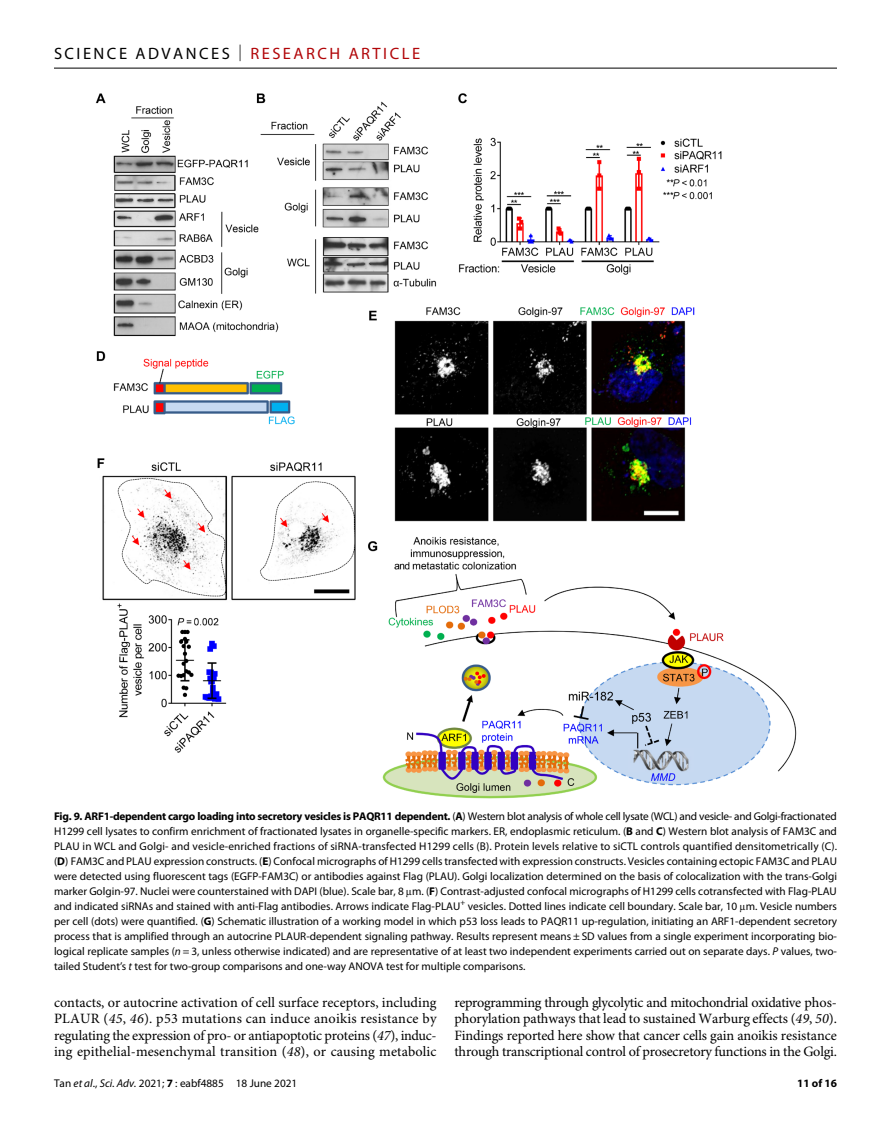
<style>
.page{position:relative;width:891px;height:1134px;background:#fff}
.page>*{position:absolute;margin:0;border:0;box-sizing:border-box;transform-origin:0 0}
.t1{font:16.5px "Myriad Pro";letter-spacing:.15em;color:#000}
.t2{font:14.25px/16.5px "Minion Pro";letter-spacing:-.005em;color:#000;text-align:justify}
.t3{font:11.25px/15px "Myriad Pro";color:#000;text-align:justify}
.t4{font:700 11.25px "Myriad Pro";color:#000}
.s1{font-weight:300}
.s2{color:#b10508}
.s3{font-weight:700}
.s4{font-style:italic}
</style>
<div class="page">
<hr style="left:54px;top:68px;width:783px;height:1px;background:#000">
<img style="left:95px;top:93px;width:701px;height:705px">
<h1 class="t1" style="left:54px;top:40px;width:368px">SCIENCE ADVANCES <span class="s1">|</span> <span class="s2">RESEARCH ARTICLE</span></h1>
<p class="t3" style="left:54px;top:809px;width:785px"><span class="s3">Fig. 9. ARF1-dependent cargo loading into secretory vesicles is PAQR11 dependent.</span> (<span class="s3">A</span>) Western blot analysis of whole cell lysate (WCL) and vesicle- and Golgi-fractionated H1299 cell lysates to confirm enrichment of fractionated lysates in organelle-specific markers. ER, endoplasmic reticulum. (<span class="s3">B</span> and <span class="s3">C</span>) Western blot analysis of FAM3C and PLAU in WCL and Golgi- and vesicle-enriched fractions of siRNA-transfected H1299 cells (B). Protein levels relative to siCTL controls quantified densitometrically (C). (<span class="s3">D</span>) FAM3C and PLAU expression constructs. (<span class="s3">E</span>) Confocal micrographs of H1299 cells transfected with expression constructs. Vesicles containing ectopic FAM3C and PLAU were detected using fluorescent tags (EGFP-FAM3C) or antibodies against Flag (PLAU). Golgi localization determined on the basis of colocalization with the trans-Golgi marker Golgin-97. Nuclei were counterstained with DAPI (blue). Scale bar, 8 m. (<span class="s3">F</span>) Contrast-adjusted confocal micrographs of H1299 cells cotransfected with Flag-PLAU and indicated siRNAs and stained with anti-Flag antibodies. Arrows indicate Flag-PLAU<sup>+</sup> vesicles. Dotted lines indicate cell boundary. Scale bar, 10 m. Vesicle numbers per cell (dots) were quantified. (<span class="s3">G</span>) Schematic illustration of a working model in which p53 loss leads to PAQR11 up-regulation, initiating an ARF1-dependent secretory process that is amplified through an autocrine PLAUR-dependent signaling pathway. Results represent means ± SD values from a single experiment incorporating bio&shy;logical replicate samples (<span class="s4">n</span> = 3, unless otherwise indicated) and are representative of at least two independent experiments carried out on separate days. <span class="s4">P</span> values, two&shy;tailed Student’s <span class="s4">t</span> test for two-group comparisons and one-way ANOVA test for multiple comparisons.</p>
<p class="t2" style="left:54px;top:995px;width:384px">contacts, or autocrine activation of cell surface receptors, including PLAUR (<span class="s4">45</span>, <span class="s4">46</span>). p53 mutations can induce anoikis resistance by regulating the expression of pro- or antiapoptotic proteins (<span class="s4">47</span>), induc&shy;ing epithelial-mesenchymal transition (<span class="s4">48</span>), or causing metabolic</p>
<p class="t2" style="left:454px;top:995px;width:384px">reprogramming through glycolytic and mitochondrial oxidative phos&shy;phorylation pathways that lead to sustained Warburg effects (<span class="s4">49</span>, <span class="s4">50</span>).<br>Findings reported here show that cancer cells gain anoikis resistance through transcriptional control of prosecretory functions in the Golgi.</p>
<p class="t3" style="left:54px;top:1076px;width:245px">Tan <span class="s4">et al</span>., <span class="s4">Sci. Adv.</span> 2021; <span class="s3">7</span> : eabf4885 18 June 2021</p>
<p class="t4" style="left:797px;top:1074px;width:41px">11 of 16</p>
</div>
